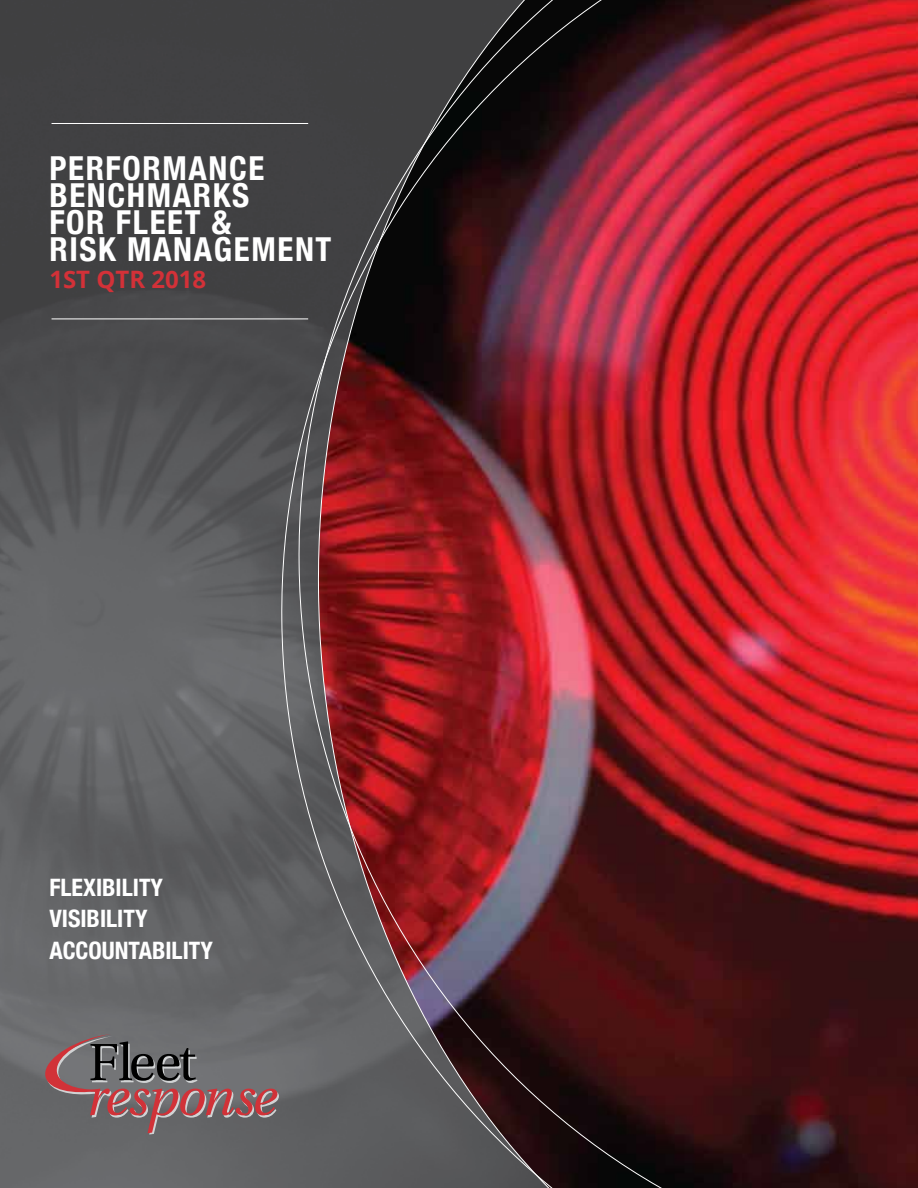
<style>
.page{position:relative;width:918px;height:1188px;background:#fff}
.page>*{position:absolute;margin:0;border:0;box-sizing:border-box;transform-origin:0 0}
.t1{font:700 condensed 33px/27px "Helvetica Neue";letter-spacing:.05em;color:#fff}
.t2{font:700 condensed 24px/31.5px "Helvetica Neue";color:#fff}
.t3{font:700 24px "Open Sans";color:#d33138}
</style>
<div class="page">
<img style="left:0;top:0;width:278px;height:1188px">
<img style="left:278px;top:0;width:640px;height:1188px">
<hr style="left:52px;top:123px;width:256px;height:1px;background:#fff">
<hr style="left:52px;top:319px;width:256px;height:1px;background:#fff">
<svg style="left:42px;top:1034px;width:237px;height:101px;background:#78686a"></svg>
<p class="t1" style="left:49px;top:152px;width:284px">PERFORMANCE<br>BENCHMARKS<br>FOR FLEET &amp;<br>RISK MANAGEMENT</p>
<p class="t3" style="left:49px;top:262px;width:158px">1ST QTR 2018</p>
<p class="t2" style="left:49px;top:870px;width:165px">FLEXIBILITY<br>VISIBILITY<br>ACCOUNTABILITY</p>
</div>
